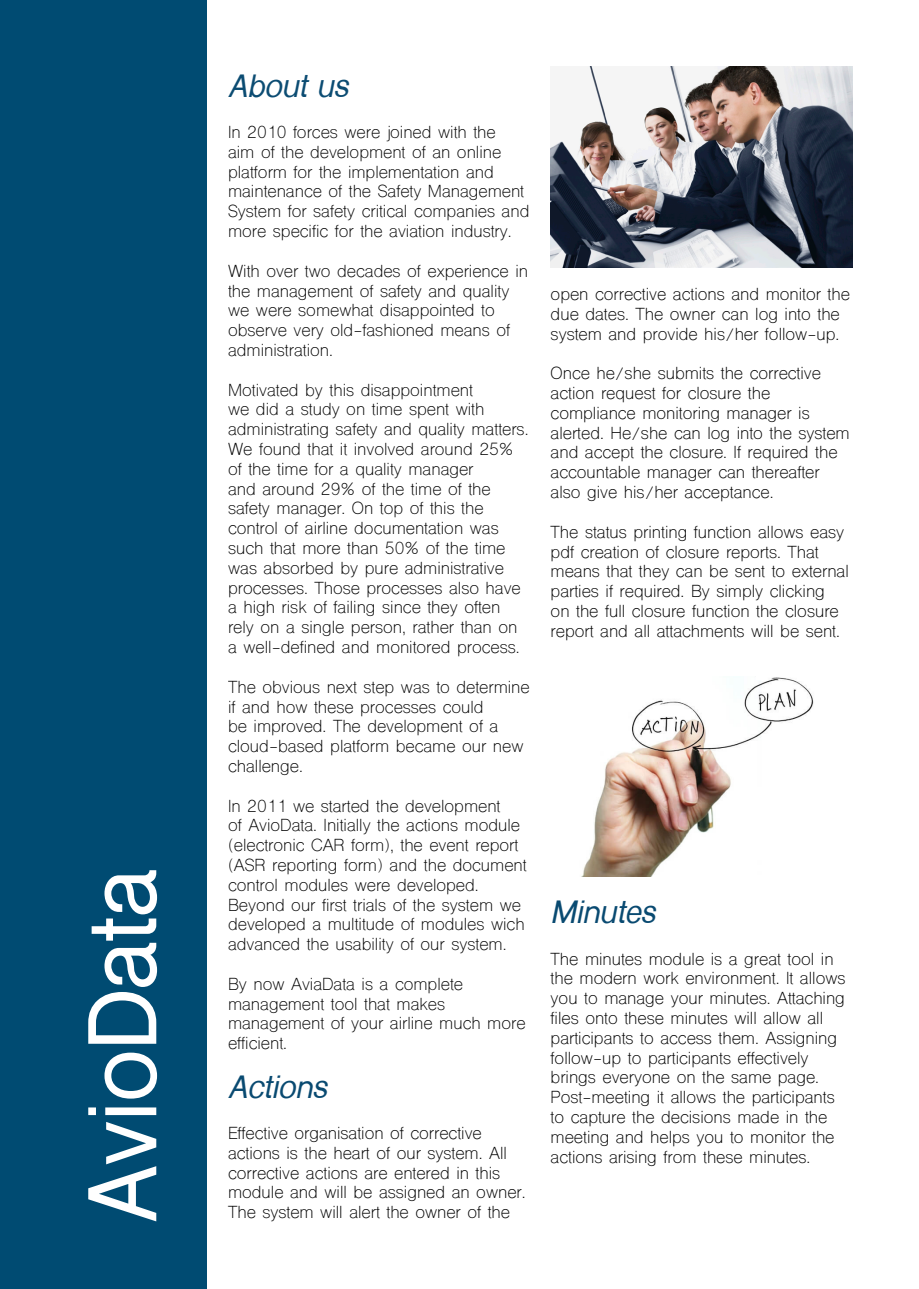
<style>
.page{position:relative;width:919px;height:1289px;background:#fff}
.page>*{position:absolute;margin:0;border:0;box-sizing:border-box;transform-origin:0 0}
.t1{font:700 90px "Shree Dev 0714";color:#fff}
.t2{font:italic 700 30px "Shree Dev 0714";color:#094a71}
.t3{font:16.5px/19.8px "Shree Dev 0714";color:#000}
</style>
<div class="page">
<div style="left:0;top:0;width:206px;height:1288px;background:#004b72"></div>
<img style="left:582px;top:677px;width:232px;height:199px">
<img style="left:550px;top:67px;width:302px;height:200px">
<div style="left:756px;top:673px;width:10px;height:6px;background:#fff"></div>
<p class="t1" style="left:72px;top:1222px;width:355px;rotate:-90deg">AvioData</p>
<h2 class="t2" style="left:228px;top:69px;width:122px">About us</h2>
<p class="t3" style="left:228px;top:124px;width:303px">In 2010 forces were joined with the<br>aim of the development of an online platform for the implementation and maintenance of the Safety Management System for safety critical companies and more specific for the aviation industry.</p>
<p class="t3" style="left:228px;top:263px;width:301px">With over two decades of experience in the management of safety and quality we were somewhat disappointed to observe very old-fashioned means of administration.</p>
<p class="t3" style="left:228px;top:381px;width:302px">Motivated by this disappointment<br>we did a study on time spent with administrating safety and quality matters.<br>We found that it involved around 25% of the time for a quality manager<br>and around 29% of the time of the safety manager. On top of this the control of airline documentation was such that more than 50% of the time was absorbed by pure administrative processes. Those processes also have a high risk of failing since they often rely on a single person, rather than on a well-defined and monitored process.</p>
<p class="t3" style="left:228px;top:678px;width:303px">The obvious next step was to determine if and how these processes could<br>be improved. The development of a cloud-based platform became our new challenge.</p>
<p class="t3" style="left:228px;top:797px;width:300px">In 2011 we started the development<br>of AvioData. Initially the actions module (electronic CAR form), the event report (ASR reporting form) and the document control modules were developed.<br>Beyond our first trials of the system we developed a multitude of modules wich advanced the usability of our system.</p>
<p class="t3" style="left:228px;top:975px;width:299px">By now AviaData is a complete management tool that makes management of your airline much more efficient.</p>
<p class="t2" style="left:228px;top:1069px;width:100px">Actions</p>
<p class="t3" style="left:228px;top:1125px;width:299px">Effective organisation of corrective actions is the heart of our system. All corrective actions are entered in this module and will be assigned an owner.<br>The system will alert the owner of the</p>
<p class="t3" style="left:550px;top:286px;width:301px">open corrective actions and monitor the due dates. The owner can log into the system and provide his/her follow-up.</p>
<p class="t3" style="left:550px;top:365px;width:300px">Once he/she submits the corrective action request for closure the compliance monitoring manager is alerted. He/she can log into the system and accept the closure. If required the accountable manager can thereafter also give his/her acceptance.</p>
<p class="t3" style="left:550px;top:524px;width:300px">The status printing function allows easy pdf creation of closure reports. That means that they can be sent to external parties if required. By simply clicking<br>on the full closure function the closure report and all attachments will be sent.</p>
<p class="t2" style="left:550px;top:895px;width:106px">Minutes</p>
<p class="t3" style="left:550px;top:950px;width:296px">The minutes module is a great tool in the modern work environment. It allows you to manage your minutes. Attaching files onto these minutes will allow all participants to access them. Assigning follow-up to participants effectively brings everyone on the same page.<br>Post-meeting it allows the participants to capture the decisions made in the meeting and helps you to monitor the actions arising from these minutes.</p>
</div>
